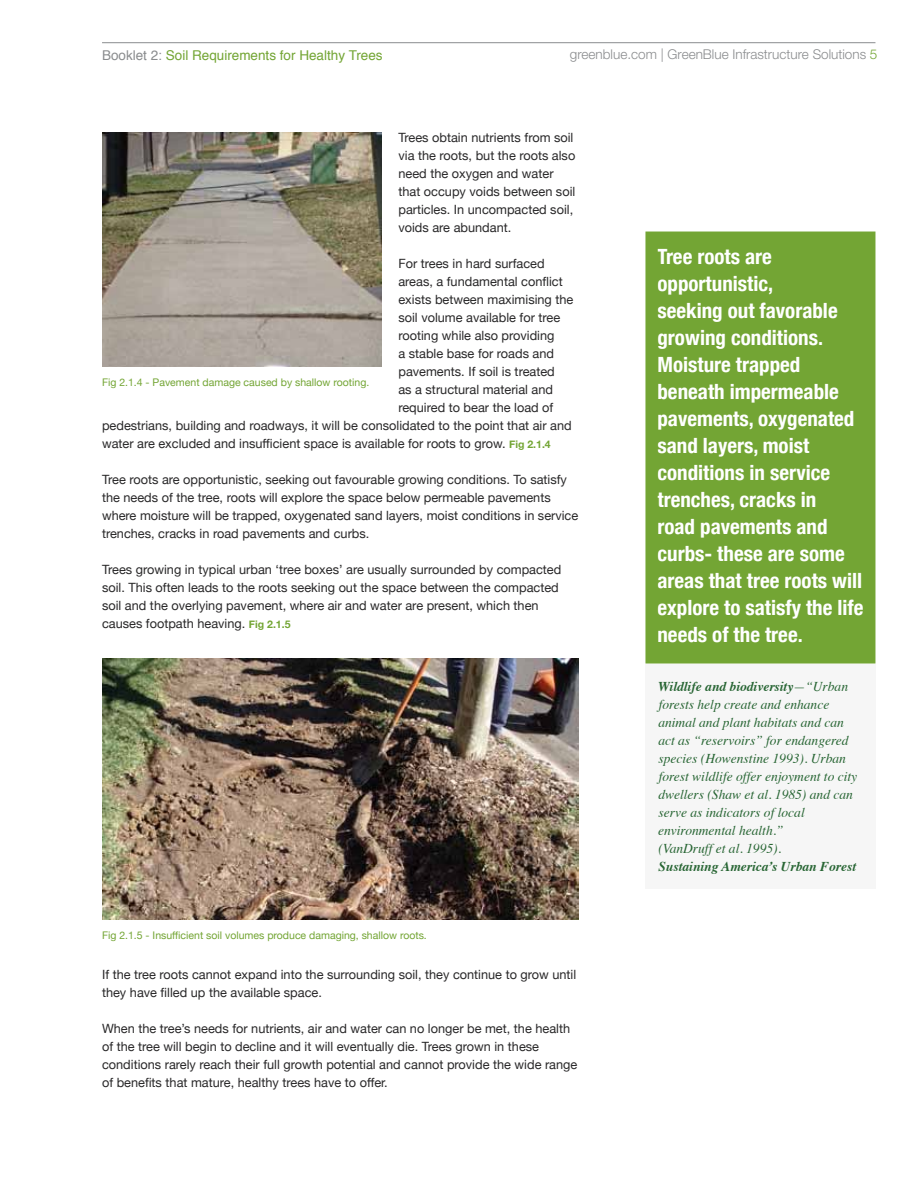
<style>
.page{position:relative;width:918px;height:1188px;background:#fff}
.page>*{position:absolute;margin:0;border:0;box-sizing:border-box;transform-origin:0 0}
.t1{font:700 condensed 21px/27px "Helvetica Neue";color:#fff}
.t2{font:italic 13.5px/18px "Times";color:#276533}
.t3{font:300 13.5px "Helvetica Neue LT Std";color:#8a8c8e}
.t4{font:13.5px "Helvetica";color:#73a534}
.t5{font:italic 700 13.5px "Times";color:#276533}
.t6{font:12.75px/18px "Helvetica Neue";color:#292829}
.t7{font:10.5px "Helvetica Neue";color:#73a534}
.s1{color:#8a8c8e}
.s2{color:#73a534}
.s3{font-weight:700;font-size:10.5px;color:#73a534}
.s4{font-weight:700}
</style>
<div class="page">
<hr style="left:102px;top:42px;width:773px;height:1px;background:#8a8c8e">
<img style="left:102px;top:133px;width:279px;height:234px">
<img style="left:102px;top:659px;width:477px;height:261px">
<div style="left:645px;top:664px;width:230px;height:225px;background:#f6f6f6"></div>
<div style="left:651px;top:238px;width:218px;height:420px;background:#73a534"></div>
<div style="left:645px;top:232px;width:230px;height:432px;border:12px solid #73a534"></div>
<p class="t4" style="left:102px;top:45px;width:282px"><span class="s1">Booklet 2:</span> Soil Requirements for Healthy Trees</p>
<p class="t3" style="left:570px;top:46px;width:309px">greenblue.com | GreenBlue Infrastructure Solutions <span class="s2">5</span></p>
<p class="t6" style="left:398px;top:127px;width:178px">Trees obtain nutrients from soil via the roots, but the roots also need the oxygen and water that occupy voids between soil particles. In uncompacted soil, voids are abundant.</p>
<p class="t6" style="left:398px;top:253px;width:148px">For trees in hard surfaced</p>
<p class="t6" style="left:398px;top:271px;width:166px">areas, a fundamental conflict</p>
<p class="t6" style="left:398px;top:289px;width:176px">exists between maximising the</p>
<p class="t6" style="left:398px;top:307px;width:163px">soil volume available for tree</p>
<p class="t6" style="left:398px;top:325px;width:158px">rooting while also providing</p>
<p class="t6" style="left:398px;top:343px;width:157px">a stable base for roads and</p>
<p class="t6" style="left:398px;top:361px;width:158px">pavements. If soil is treated</p>
<p class="t6" style="left:398px;top:379px;width:156px">as a structural material and</p>
<p class="t6" style="left:398px;top:397px;width:156px">required to bear the load of</p>
<p class="t6" style="left:102px;top:415px;width:471px">pedestrians, building and roadways, it will be consolidated to the point that air and</p>
<p class="t6" style="left:102px;top:433px;width:450px">water are excluded and insufficient space is available for roots to grow. <span class="s3">Fig 2.1.4</span></p>
<p class="t6" style="left:102px;top:469px;width:478px">Tree roots are opportunistic, seeking out favourable growing conditions. To satisfy the needs of the tree, roots will explore the space below permeable pavements where moisture will be trapped, oxygenated sand layers, moist conditions in service trenches, cracks in road pavements and curbs.</p>
<p class="t6" style="left:102px;top:559px;width:461px">Trees growing in typical urban ‘tree boxes’ are usually surrounded by compacted soil. This often leads to the roots seeking out the space between the compacted soil and the overlying pavement, where air and water are present, which then causes footpath heaving. <span class="s3">Fig 2.1.5</span></p>
<p class="t7" style="left:102px;top:373px;width:269px">Fig 2.1.4 - Pavement damage caused by shallow rooting.</p>
<p class="t7" style="left:102px;top:927px;width:326px">Fig 2.1.5 - Insufficient soil volumes produce damaging, shallow roots.</p>
<p class="t6" style="left:102px;top:964px;width:476px">If the tree roots cannot expand into the surrounding soil, they continue to grow until they have filled up the available space.</p>
<p class="t6" style="left:102px;top:1018px;width:477px">When the tree’s needs for nutrients, air and water can no longer be met, the health of the tree will begin to decline and it will eventually die. Trees grown in these conditions rarely reach their full growth potential and cannot provide the wide range of benefits that mature, healthy trees have to offer.</p>
<p class="t1" style="left:657px;top:241px;width:207px">Tree roots are opportunistic,<br>seeking out favorable growing conditions.<br>Moisture trapped beneath impermeable pavements, oxygenated sand layers, moist conditions in service trenches, cracks in<br>road pavements and curbs- these are some areas that tree roots will explore to satisfy the life needs of the tree.</p>
<p class="t2" style="left:658px;top:676px;width:201px"><span class="s4">Wildlife and biodiversity</span>—“Urban forests help create and enhance animal and plant habitats and can act as “reservoirs” for endangered species (Howenstine 1993). Urban forest wildlife offer enjoyment to city dwellers (Shaw et al. 1985) and can serve as indicators of local environmental health.”<br>(VanDruff et al. 1995).</p>
<p class="t5" style="left:658px;top:853px;width:199px">Sustaining America’s Urban Forest</p>
</div>
